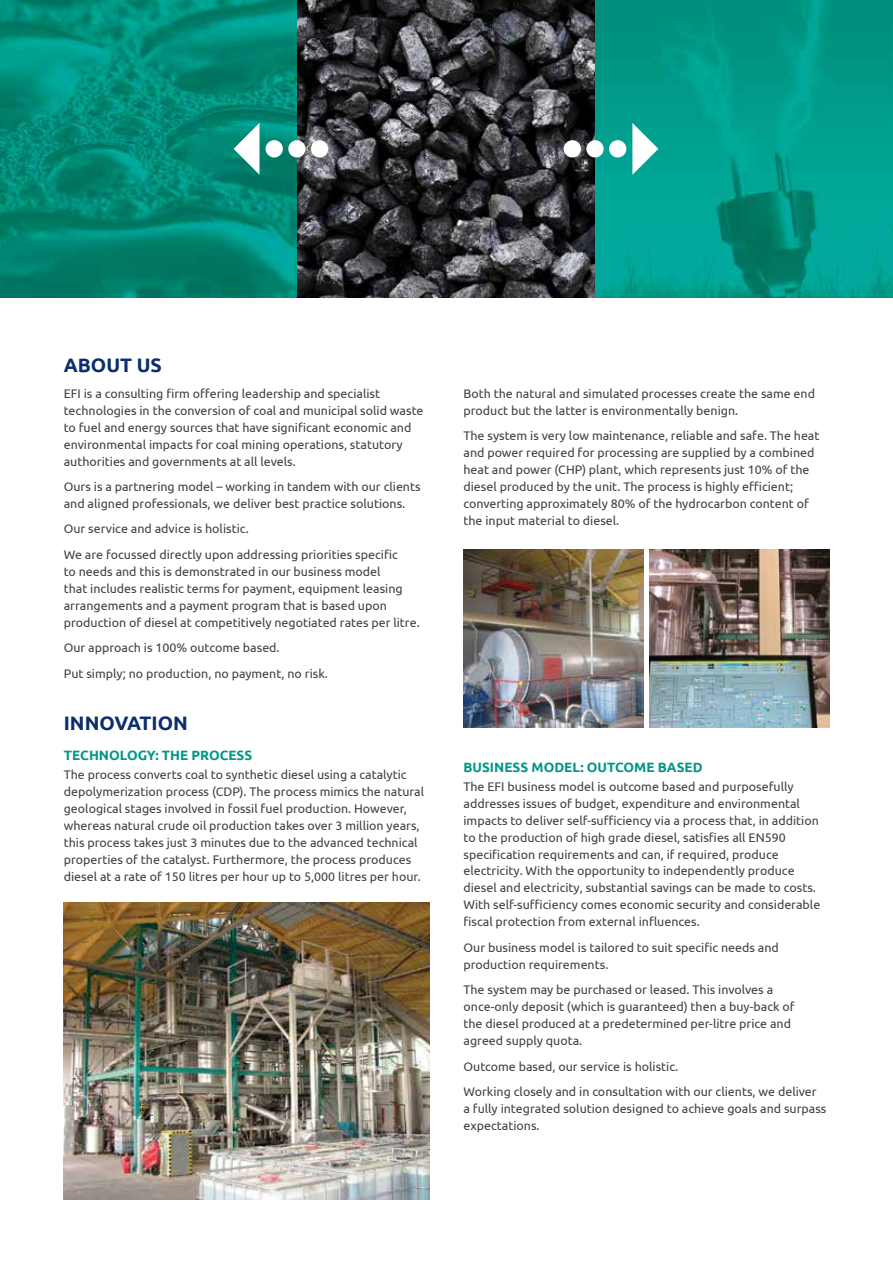
<style>
.page{position:relative;width:893px;height:1263px;background:#fff}
.page>*{position:absolute;margin:0;border:0;box-sizing:border-box;transform-origin:0 0}
.t1{font:700 19.5px "Ubuntu";color:#0d2d6c}
.t2{font:700 13.5px "Ubuntu";color:#009787}
.t3{font:12.45px/17px "Ubuntu";color:#414042}
</style>
<div class="page">
<img style="left:0;top:0;width:298px;height:298px">
<svg style="left:298px;top:0;width:297px;height:298px;background:#39393c"></svg>
<svg style="left:595px;top:0;width:298px;height:298px;background:#009b8a"></svg>
<div style="left:564px;top:140px;width:17px;height:17px;background:#fff;border-radius:50%"></div>
<div style="left:586px;top:140px;width:18px;height:17px;background:#fff;border-radius:50%"></div>
<div style="left:609px;top:140px;width:17px;height:17px;background:#fff;border-radius:50%"></div>
<svg style="left:632px;top:123px;width:26px;height:52px"></svg>
<div style="left:311px;top:140px;width:17px;height:17px;background:#fff;border-radius:50%"></div>
<div style="left:288px;top:140px;width:18px;height:17px;background:#fff;border-radius:50%"></div>
<div style="left:266px;top:140px;width:17px;height:17px;background:#fff;border-radius:50%"></div>
<svg style="left:234px;top:123px;width:25px;height:52px"></svg>
<img style="left:64px;top:903px;width:365px;height:296px">
<img style="left:463px;top:550px;width:180px;height:178px">
<img style="left:650px;top:550px;width:179px;height:178px">
<h1 class="t1" style="left:64px;top:354px;width:100px">ABOUT US</h1>
<p class="t3" style="left:64px;top:384px;width:361px">EFI is a consulting firm offering leadership and specialist technologies in the conversion of coal and municipal solid waste to fuel and energy sources that have significant economic and environmental impacts for coal mining operations, statutory authorities and governments at all levels.</p>
<p class="t3" style="left:64px;top:478px;width:358px">Ours is a partnering model – working in tandem with our clients and aligned professionals, we deliver best practice solutions.</p>
<p class="t3" style="left:64px;top:516px;width:336px;line-height:25.5px">Our service and advice is holistic.<br>We are focussed directly upon addressing priorities specific</p>
<p class="t3" style="left:64px;top:562px;width:357px">to needs and this is demonstrated in our business model<br>that includes realistic terms for payment, equipment leasing arrangements and a payment program that is based upon production of diesel at competitively negotiated rates per litre.</p>
<p class="t3" style="left:64px;top:634px;width:266px;line-height:25.5px">Our approach is 100% outcome based.<br>Put simply; no production, no payment, no risk.</p>
<h1 class="t1" style="left:64px;top:711px;width:126px">INNOVATION</h1>
<p class="t2" style="left:64px;top:747px;width:190px">TECHNOLOGY: THE PROCESS</p>
<p class="t3" style="left:64px;top:766px;width:362px">The process converts coal to synthetic diesel using a catalytic depolymerization process (CDP). The process mimics the natural geological stages involved in fossil fuel production. However, whereas natural crude oil production takes over 3 million years, this process takes just 3 minutes due to the advanced technical properties of the catalyst. Furthermore, the process produces diesel at a rate of 150 litres per hour up to 5,000 litres per hour.</p>
<p class="t3" style="left:463px;top:384px;width:353px">Both the natural and simulated processes create the same end product but the latter is environmentally benign.</p>
<p class="t3" style="left:463px;top:427px;width:357px">The system is very low maintenance, reliable and safe. The heat and power required for processing are supplied by a combined heat and power (CHP) plant, which represents just 10% of the diesel produced by the unit. The process is highly efficient; converting approximately 80% of the hydrocarbon content of the input material to diesel.</p>
<p class="t2" style="left:463px;top:759px;width:241px">BUSINESS MODEL: OUTCOME BASED</p>
<p class="t3" style="left:463px;top:777px;width:358px">The EFI business model is outcome based and purposefully addresses issues of budget, expenditure and environmental impacts to deliver self-sufficiency via a process that, in addition to the production of high grade diesel, satisfies all EN590 specification requirements and can, if required, produce electricity. With the opportunity to independently produce diesel and electricity, substantial savings can be made to costs.<br>With self-sufficiency comes economic security and considerable fiscal protection from external influences.</p>
<p class="t3" style="left:463px;top:938px;width:317px">Our business model is tailored to suit specific needs and production requirements.</p>
<p class="t3" style="left:463px;top:981px;width:333px">The system may be purchased or leased. This involves a once-only deposit (which is guaranteed) then a buy-back of the diesel produced at a predetermined per-litre price and agreed supply quota.</p>
<p class="t3" style="left:463px;top:1053px;width:355px;line-height:25.5px">Outcome based, our service is holistic.<br>Working closely and in consultation with our clients, we deliver</p>
<p class="t3" style="left:463px;top:1100px;width:364px">a fully integrated solution designed to achieve goals and surpass expectations.</p>
</div>
